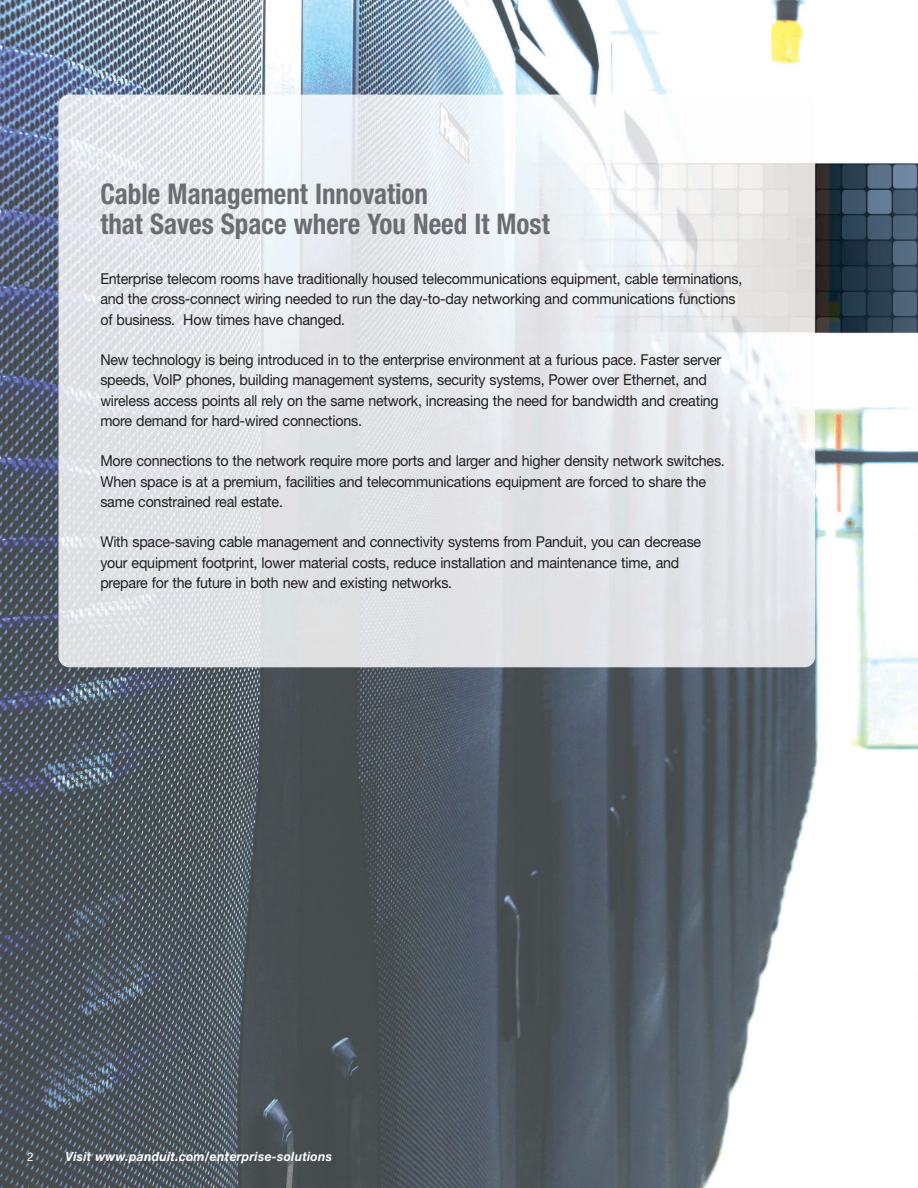
<style>
.page{position:relative;width:918px;height:1188px;background:#fff}
.page>*{position:absolute;margin:0;border:0;box-sizing:border-box;transform-origin:0 0}
.t1{font:700 condensed 28.5px/30px "Helvetica Neue LT Std";color:#6c6d70;scale:.95 1}
.t2{font:15px/20.2px "Helvetica Neue LT Std";letter-spacing:-.015em;color:#231f20;scale:.95 1}
.t3{font:italic 700 12.75px "Helvetica Neue LT Std";letter-spacing:.025em;color:#fff;scale:.95 1}
.t4{font:12px "Helvetica Neue LT Std";color:#fff;scale:.95 1}
</style>
<div class="page">
<img style="left:0;top:0;width:918px;height:1188px">
<h1 class="t1" style="left:100px;top:178px;width:474px">Cable Management Innovation<br>that Saves Space where You Need It Most</h1>
<p class="t2" style="left:100px;top:269px;width:677px">Enterprise telecom rooms have traditionally housed telecommunications equipment, cable terminations, and the cross-connect wiring needed to run the day-to-day networking and communications functions of business. How times have changed.</p>
<p class="t2" style="left:100px;top:350px;width:655px">New technology is being introduced in to the enterprise environment at a furious pace. Faster server speeds, VoIP phones, building management systems, security systems, Power over Ethernet, and wireless access points all rely on the same network, increasing the need for bandwidth and creating more demand for hard-wired connections.</p>
<p class="t2" style="left:100px;top:451px;width:659px">More connections to the network require more ports and larger and higher density network switches.<br>When space is at a premium, facilities and telecommunications equipment are forced to share the same constrained real estate.</p>
<p class="t2" style="left:100px;top:532px;width:634px">With space-saving cable management and connectivity systems from Panduit, you can decrease your equipment footprint, lower material costs, reduce installation and maintenance time, and prepare for the future in both new and existing networks.</p>
<p class="t4" style="left:27px;top:1149px;width:8px">2</p>
<p class="t3" style="left:66px;top:1149px;width:282px">Visit www.panduit.com/enterprise-solutions</p>
</div>
